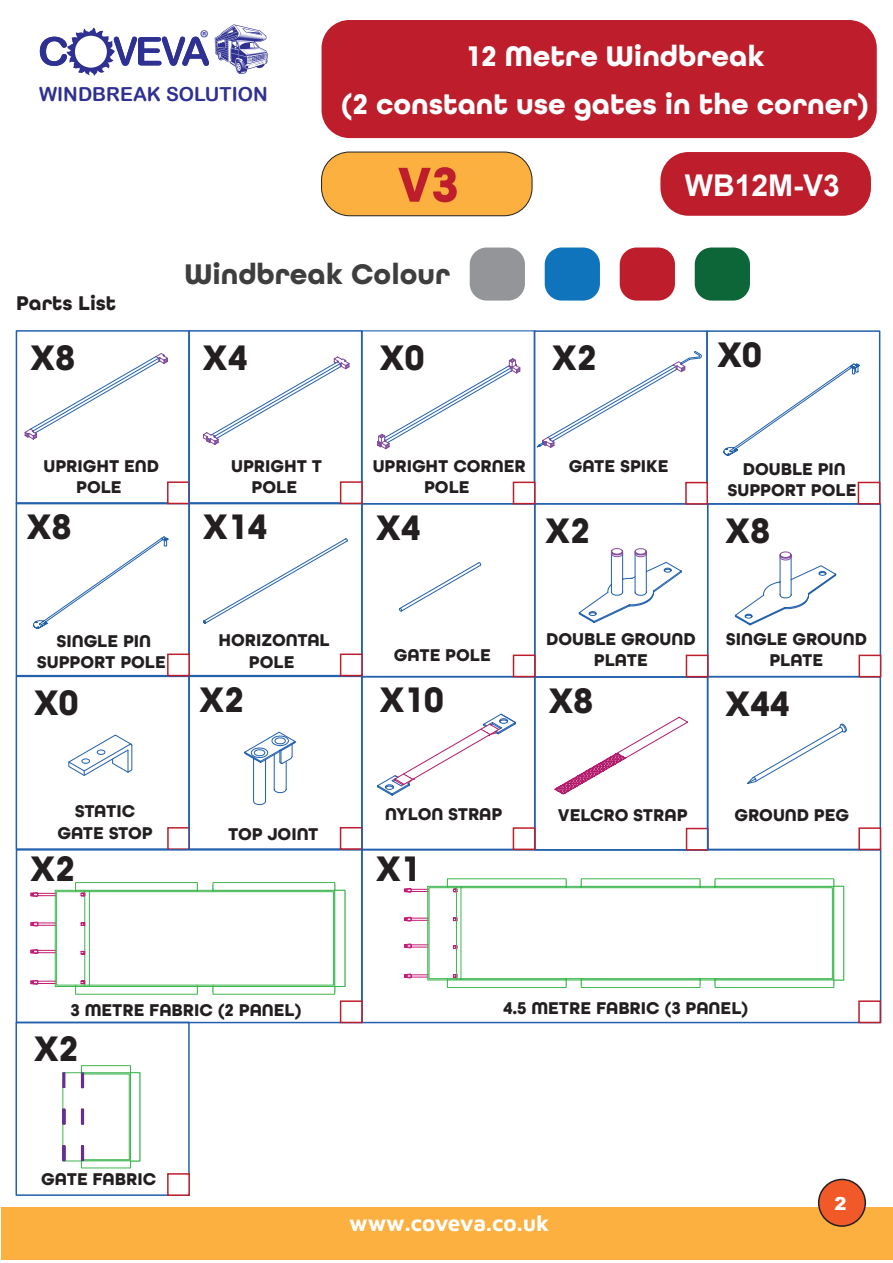
<style>
.page{position:relative;width:893px;height:1263px;background:#fff}
.page>*{position:absolute;margin:0;border:0;box-sizing:border-box;transform-origin:0 0}
.t1{font:700 51.75px "All Round Gothic";color:#be1d2c}
.t2{font:700 37.5px "All Round Gothic";color:#231f20}
.t3{font:700 30px "All Round Gothic";color:#fff}
.t4{font:700 30px "All Round Gothic";color:#3e3e3f}
.t5{font:700 30px "Arial";color:#fff}
.t6{font:22.5px "Maven Pro";color:#fff}
.t7{font:21.45px "Myriad Pro";color:#2e3092}
.t8{font:700 21px "All Round Gothic";color:#231f20}
.t9{font:19.35px "Arial Rounded MT Bold";color:#2e3092}
.t10{font:700 18px/21.6px "All Round Gothic";color:#231f20;text-align:center}
.t11{font:700 18px/21.6px "All Round Gothic";letter-spacing:-.02em;color:#231f20;text-align:center}
.t12{font:900 18px "Arial";color:#fff}
</style>
<div class="page">
<div style="left:322px;top:20px;width:555px;height:118px;background:#be1d2c;border-radius:28px"></div>
<div style="left:660px;top:152px;width:211px;height:64px;background:#be1d2c;border-radius:28px"></div>
<div style="left:322px;top:152px;width:210px;height:64px;background:#fbb03f;border-radius:28px"></div>
<div style="left:321px;top:152px;width:211px;height:64px;border:1px solid #231f20;border-radius:28px"></div>
<svg style="left:40px;top:28px;width:169px;height:48px"></svg>
<svg style="left:215px;top:24px;width:53px;height:50px"></svg>
<div style="left:1px;top:1207px;width:892px;height:52px;background:#fbb03f"></div>
<div style="left:361px;top:849px;width:520px;height:174px;border:2px solid #2160ad"></div>
<svg style="left:404px;top:880px;width:440px;height:106px"></svg>
<div style="left:833px;top:886px;width:11px;height:94px;background:#fff;border:1px solid #3eb64f"></div>
<div style="left:447px;top:878px;width:119px;height:9px;background:#fff;border:1px solid #3eb64f"></div>
<div style="left:581px;top:878px;width:119px;height:9px;background:#fff;border:1px solid #3eb64f"></div>
<div style="left:715px;top:878px;width:119px;height:9px;background:#fff;border:1px solid #3eb64f"></div>
<div style="left:447px;top:979px;width:119px;height:9px;background:#fff;border:1px solid #3eb64f"></div>
<div style="left:581px;top:979px;width:119px;height:9px;background:#fff;border:1px solid #3eb64f"></div>
<div style="left:715px;top:979px;width:119px;height:9px;background:#fff;border:1px solid #3eb64f"></div>
<div style="left:858px;top:1000px;width:23px;height:23px;background:#fff;border:2px solid #be1d2c"></div>
<div style="left:16px;top:676px;width:174px;height:174px;border:2px solid #2160ad"></div>
<div style="left:167px;top:827px;width:23px;height:23px;background:#fff;border:2px solid #be1d2c"></div>
<svg style="left:68px;top:734px;width:65px;height:42px"></svg>
<div style="left:16px;top:849px;width:347px;height:174px;border:2px solid #2160ad"></div>
<svg style="left:213px;top:882px;width:122px;height:2px"></svg>
<svg style="left:75px;top:882px;width:123px;height:2px"></svg>
<svg style="left:30px;top:884px;width:316px;height:109px"></svg>
<div style="left:213px;top:986px;width:122px;height:8px;background:#fff;border:1px solid #3eb64f"></div>
<div style="left:75px;top:986px;width:123px;height:8px;background:#fff;border:1px solid #3eb64f"></div>
<div style="left:340px;top:1000px;width:23px;height:23px;background:#fff;border:2px solid #be1d2c"></div>
<div style="left:188px;top:676px;width:175px;height:174px;border:2px solid #2160ad"></div>
<div style="left:340px;top:827px;width:23px;height:23px;background:#fff;border:2px solid #be1d2c"></div>
<svg style="left:244px;top:731px;width:52px;height:75px"></svg>
<svg style="left:554px;top:716px;width:134px;height:79px"></svg>
<div style="left:534px;top:676px;width:174px;height:175px;border:2px solid #2160ad"></div>
<div style="left:686px;top:828px;width:23px;height:22px;background:#fff;border:2px solid #be1d2c"></div>
<div style="left:15px;top:1022px;width:175px;height:174px;border:2px solid #2160ad"></div>
<div style="left:167px;top:1173px;width:23px;height:23px;background:#fff;border:2px solid #be1d2c"></div>
<svg style="left:747px;top:723px;width:100px;height:61px"></svg>
<div style="left:707px;top:676px;width:174px;height:174px;border:2px solid #2160ad"></div>
<div style="left:858px;top:827px;width:23px;height:23px;background:#fff;border:2px solid #be1d2c"></div>
<svg style="left:377px;top:713px;width:139px;height:83px"></svg>
<div style="left:361px;top:676px;width:174px;height:174px;border:2px solid #2160ad"></div>
<div style="left:513px;top:827px;width:22px;height:23px;background:#fff;border:2px solid #be1d2c"></div>
<svg style="left:578px;top:548px;width:104px;height:75px"></svg>
<svg style="left:734px;top:551px;width:103px;height:75px"></svg>
<div style="left:707px;top:503px;width:174px;height:174px;border:2px solid #2160ad"></div>
<div style="left:686px;top:655px;width:22px;height:22px;background:#fff;border:2px solid #be1d2c"></div>
<div style="left:858px;top:655px;width:23px;height:22px;background:#fff;border:2px solid #be1d2c"></div>
<div style="left:361px;top:503px;width:174px;height:174px;border:2px solid #2160ad"></div>
<div style="left:513px;top:654px;width:23px;height:23px;background:#fff;border:2px solid #be1d2c"></div>
<svg style="left:203px;top:538px;width:145px;height:86px"></svg>
<div style="left:188px;top:502px;width:175px;height:174px;border:2px solid #2160ad"></div>
<div style="left:340px;top:653px;width:23px;height:23px;background:#fff;border:2px solid #be1d2c"></div>
<div style="left:16px;top:502px;width:174px;height:174px;border:2px solid #2160ad"></div>
<div style="left:167px;top:653px;width:23px;height:23px;background:#fff;border:2px solid #be1d2c"></div>
<svg style="left:723px;top:363px;width:137px;height:93px"></svg>
<svg style="left:33px;top:536px;width:136px;height:94px"></svg>
<div style="left:706px;top:330px;width:174px;height:175px;border:2px solid #2160ad"></div>
<div style="left:858px;top:482px;width:22px;height:22px;background:#fff;border:2px solid #be1d2c"></div>
<div style="left:534px;top:330px;width:174px;height:175px;border:2px solid #2160ad"></div>
<div style="left:685px;top:482px;width:23px;height:23px;background:#fff;border:2px solid #be1d2c"></div>
<svg style="left:24px;top:353px;width:144px;height:87px"></svg>
<div style="left:16px;top:330px;width:174px;height:174px;border:2px solid #2160ad"></div>
<div style="left:167px;top:481px;width:23px;height:23px;background:#fff;border:2px solid #be1d2c"></div>
<svg style="left:535px;top:351px;width:167px;height:97px"></svg>
<svg style="left:399px;top:562px;width:82px;height:50px"></svg>
<svg style="left:81px;top:1065px;width:50px;height:2px"></svg>
<div style="left:81px;top:1160px;width:50px;height:8px;background:#98d8a1"></div>
<svg style="left:62px;top:1067px;width:79px;height:100px"></svg>
<hr style="left:81px;top:1145px;width:3px;height:16px;background:#662f8f">
<svg style="left:203px;top:356px;width:147px;height:89px"></svg>
<svg style="left:377px;top:358px;width:144px;height:92px"></svg>
<div style="left:188px;top:330px;width:174px;height:174px;border:2px solid #2160ad"></div>
<div style="left:361px;top:330px;width:174px;height:174px;border:1px solid #2160ad"></div>
<div style="left:340px;top:481px;width:23px;height:23px;background:#fff;border:2px solid #be1d2c"></div>
<div style="left:513px;top:482px;width:22px;height:22px;background:#fff;border:2px solid #be1d2c"></div>
<div style="left:618px;top:246px;width:58px;height:56px;background:#be1d2c;border-radius:18px"></div>
<div style="left:617px;top:244px;width:61px;height:60px;border:3px solid #fff;border-radius:18px"></div>
<div style="left:693px;top:246px;width:58px;height:56px;background:#0c6638;border-radius:18px"></div>
<div style="left:692px;top:244px;width:61px;height:60px;border:3px solid #fff;border-radius:18px"></div>
<div style="left:543px;top:246px;width:58px;height:56px;background:#1074bc;border-radius:18px"></div>
<div style="left:542px;top:244px;width:61px;height:60px;border:3px solid #fff;border-radius:18px"></div>
<div style="left:468px;top:246px;width:58px;height:56px;background:#939598;border-radius:18px"></div>
<div style="left:467px;top:244px;width:61px;height:60px;border:3px solid #fff;border-radius:18px"></div>
<div style="left:819px;top:1179px;width:46px;height:47px;background:#f15929;border-radius:50%"></div>
<div style="left:818px;top:1179px;width:48px;height:48px;border:2px solid #231f20;border-radius:50%"></div>
<p class="t7" style="left:200px;top:25px;width:11px">®</p>
<h3 class="t3" style="left:466px;top:39px;width:301px">12 Metre Windbreak</h3>
<p class="t9" style="left:39px;top:83px;width:230px">WINDBREAK SOLUTION</p>
<h3 class="t3" style="left:341px;top:86px;width:530px">(2 constant use gates in the corner)</h3>
<p class="t8" style="left:16px;top:290px;width:101px">Parts List</p>
<h2 class="t2" style="left:30px;top:335px;width:46px">X8</h2>
<h1 class="t1" style="left:397px;top:154px;width:63px">V3</h1>
<h3 class="t4" style="left:184px;top:256px;width:267px">Windbreak Colour</h3>
<h2 class="t2" style="left:203px;top:335px;width:46px">X4</h2>
<h2 class="t2" style="left:380px;top:335px;width:46px">X0</h2>
<h2 class="t2" style="left:552px;top:335px;width:46px">X2</h2>
<h3 class="t5" style="left:685px;top:165px;width:157px">WB12M-V3</h3>
<h2 class="t2" style="left:717px;top:332px;width:46px">X0</h2>
<p class="t10" style="left:44px;top:455px;width:117px">UPRIGHT END<br>POLE</p>
<p class="t10" style="left:231px;top:455px;width:92px">UPRIGHT T<br>POLE</p>
<p class="t10" style="left:373px;top:455px;width:155px">UPRIGHT CORNER<br>POLE</p>
<p class="t10" style="left:569px;top:455px;width:101px">GATE SPIKE</p>
<p class="t10" style="left:727px;top:458px;width:130px">DOUBLE PIN<br>SUPPORT POLE</p>
<h2 class="t2" style="left:27px;top:504px;width:46px">X8</h2>
<h2 class="t2" style="left:203px;top:504px;width:66px">X14</h2>
<h2 class="t2" style="left:376px;top:505px;width:46px">X4</h2>
<h2 class="t2" style="left:545px;top:508px;width:46px">X2</h2>
<h2 class="t2" style="left:725px;top:508px;width:46px">X8</h2>
<p class="t10" style="left:37px;top:630px;width:130px">SINGLE PIN<br>SUPPORT POLE</p>
<p class="t10" style="left:218px;top:630px;width:113px">HORIZONTAL<br>POLE</p>
<p class="t10" style="left:394px;top:645px;width:98px">GATE POLE</p>
<p class="t10" style="left:546px;top:628px;width:151px">DOUBLE GROUND<br>PLATE</p>
<p class="t10" style="left:726px;top:628px;width:143px">SINGLE GROUND<br>PLATE</p>
<h2 class="t2" style="left:34px;top:681px;width:46px">X0</h2>
<h2 class="t2" style="left:199px;top:677px;width:46px">X2</h2>
<h2 class="t2" style="left:379px;top:678px;width:66px">X10</h2>
<h2 class="t2" style="left:548px;top:678px;width:46px">X8</h2>
<h2 class="t2" style="left:725px;top:681px;width:66px">X44</h2>
<p class="t11" style="left:57px;top:801px;width:97px">STATIC<br>GATE STOP</p>
<h2 class="t2" style="left:30px;top:846px;width:46px">X2</h2>
<p class="t10" style="left:228px;top:823px;width:92px">TOP JOINT</p>
<p class="t10" style="left:385px;top:803px;width:119px">NYLON STRAP</p>
<h2 class="t2" style="left:376px;top:846px;width:46px">X1</h2>
<p class="t10" style="left:558px;top:804px;width:131px">VELCRO STRAP</p>
<p class="t10" style="left:734px;top:804px;width:116px">GROUND PEG</p>
<p class="t10" style="left:70px;top:999px;width:233px">3 METRE FABRIC (2 PANEL)</p>
<h2 class="t2" style="left:34px;top:1027px;width:46px">X2</h2>
<p class="t10" style="left:41px;top:1168px;width:117px">GATE FABRIC</p>
<p class="t10" style="left:503px;top:998px;width:247px">4.5 METRE FABRIC (3 PANEL)</p>
<p class="t6" style="left:349px;top:1208px;width:202px">www.coveva.co.uk</p>
<p class="t12" style="left:834px;top:1190px;width:14px">2</p>
</div>
